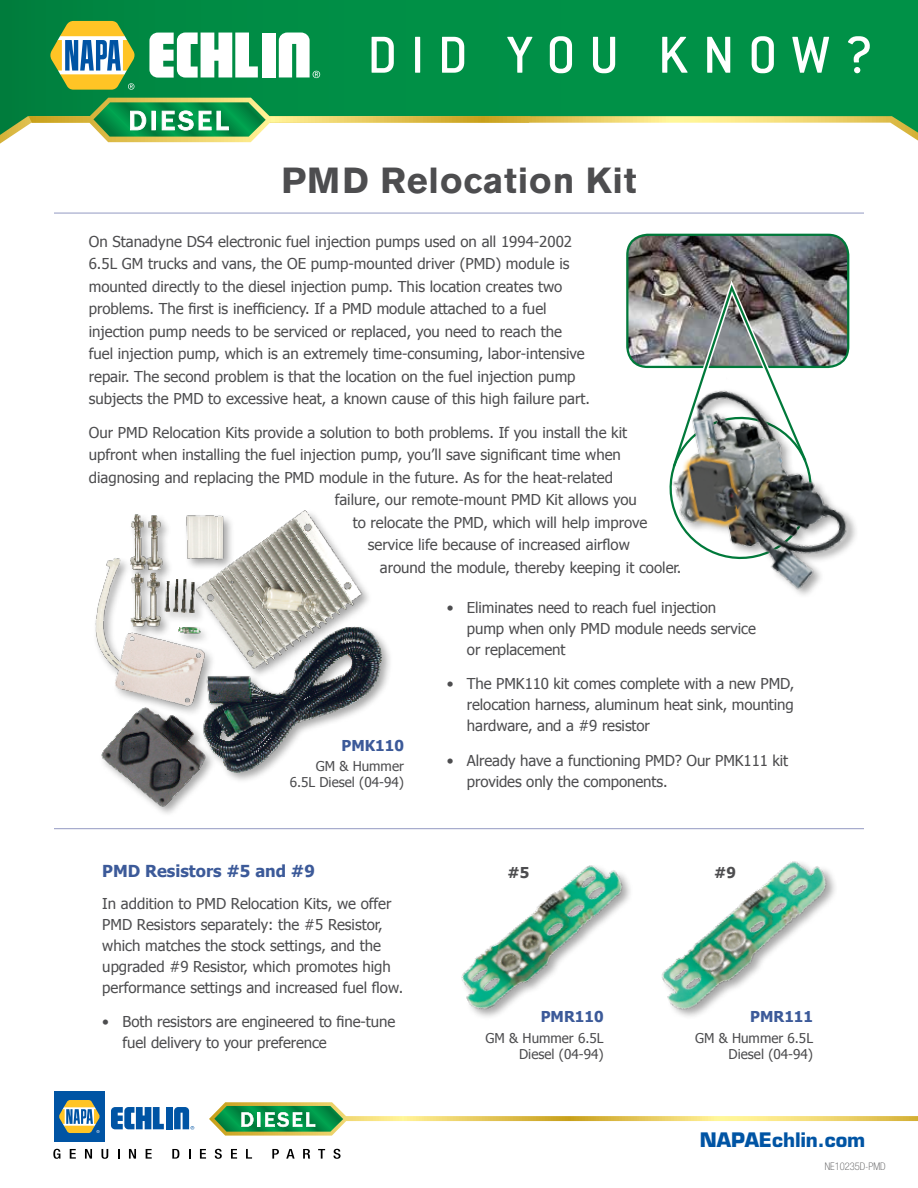
<style>
.page{position:relative;width:918px;height:1188px;background:#fff}
.page>*{position:absolute;margin:0;border:0;box-sizing:border-box;transform-origin:0 0}
.t1{font:57px "Conduit ITC Medium";letter-spacing:.24em;color:#fff}
.t2{font:700 36px "Akzidenz Grotesk BE";letter-spacing:.025em;color:#4d4d4f}
.t3{font:700 19.5px "Eurostile LT Std";color:#0054a4}
.t4{font:700 16.5px "Tahoma";color:#3c5a99}
.t5{font:15px/21px "Tahoma";color:#4d4d4f}
.t6{font:700 15px "Tahoma";color:#3c5a99}
.t7{font:700 15px "Tahoma";color:#4d4d4f}
.t8{font:13.5px/16.2px "Tahoma";color:#4d4d4f;text-align:right}
.t9{font:100 condensed 10.5px "Helvetica Neue LT Std";color:#4d4d4f}
</style>
<div class="page">
<svg style="left:0;top:0;width:918px;height:102px"></svg>
<svg style="left:149px;top:33px;width:109px;height:45px"></svg>
<div style="left:262px;top:33px;width:14px;height:44px;background:#fff"></div>
<svg style="left:279px;top:33px;width:41px;height:45px"></svg>
<svg style="left:50px;top:21px;width:85px;height:69px"></svg>
<svg style="left:29px;top:98px;width:889px;height:43px"></svg>
<svg style="left:0;top:102px;width:531px;height:42px"></svg>
<svg style="left:111px;top:1107px;width:53px;height:22px"></svg>
<div style="left:166px;top:1107px;width:7px;height:22px;background:#0054a4"></div>
<svg style="left:174px;top:1107px;width:20px;height:23px"></svg>
<div style="left:54px;top:1092px;width:50px;height:50px;background:#0054a4"></div>
<svg style="left:59px;top:1100px;width:41px;height:33px"></svg>
<svg style="left:53px;top:1149px;width:7px;height:10px"></svg>
<svg style="left:70px;top:1149px;width:6px;height:10px"></svg>
<svg style="left:85px;top:1149px;width:7px;height:10px"></svg>
<svg style="left:101px;top:1149px;width:7px;height:10px"></svg>
<svg style="left:129px;top:1149px;width:7px;height:10px"></svg>
<svg style="left:146px;top:1149px;width:6px;height:10px"></svg>
<svg style="left:172px;top:1149px;width:7px;height:10px"></svg>
<svg style="left:200px;top:1149px;width:6px;height:10px"></svg>
<svg style="left:215px;top:1149px;width:7px;height:10px"></svg>
<svg style="left:231px;top:1149px;width:6px;height:10px"></svg>
<svg style="left:246px;top:1149px;width:6px;height:10px"></svg>
<svg style="left:272px;top:1149px;width:7px;height:10px"></svg>
<svg style="left:286px;top:1149px;width:9px;height:10px"></svg>
<svg style="left:303px;top:1149px;width:7px;height:10px"></svg>
<svg style="left:318px;top:1149px;width:7px;height:10px"></svg>
<svg style="left:334px;top:1149px;width:7px;height:10px"></svg>
<svg style="left:209px;top:1102px;width:709px;height:34px"></svg>
<hr style="left:54px;top:828px;width:810px;height:1px;background:#9399c2">
<hr style="left:54px;top:213px;width:810px;height:1px;background:#9399c2">
<img style="left:627px;top:235px;width:221px;height:132px">
<div style="left:626px;top:234px;width:223px;height:134px;border:2px solid #00793a;border-radius:20px"></div>
<img style="left:647px;top:358px;width:209px;height:237px">
<img style="left:661px;top:273px;width:159px;height:295px">
<img style="left:95px;top:510px;width:295px;height:304px">
<img style="left:461px;top:865px;width:169px;height:152px">
<img style="left:662px;top:861px;width:173px;height:156px">
<h1 class="t1" style="left:367px;top:20px;width:508px">DID YOU KNOW?</h1>
<h1 class="t2" style="left:281px;top:160px;width:357px">PMD Relocation Kit</h1>
<p class="t5" style="left:89px;top:229px;width:485px;line-height:22.5px">On Stanadyne DS4 electronic fuel injection pumps used on all 1994-2002<br>6.5L GM trucks and vans, the OE pump-mounted driver (PMD) module is mounted directly to the diesel injection pump. This location creates two problems. The first is inefficiency. If a PMD module attached to a fuel</p>
<p class="t5" style="left:89px;top:319px;width:503px;line-height:22.5px">injection pump needs to be serviced or replaced, you need to reach the fuel injection pump, which is an extremely time-consuming, labor-intensive repair. The second problem is that the location on the fuel injection pump subjects the PMD to excessive heat, a known cause of this high failure part.</p>
<p class="t5" style="left:89px;top:421px;width:540px">Our PMD Relocation Kits provide a solution to both problems. If you install the kit</p>
<p class="t5" style="left:89px;top:443px;width:534px">upfront when installing the fuel injection pump, you’ll save significant time when</p>
<p class="t5" style="left:89px;top:466px;width:526px">diagnosing and replacing the PMD module in the future. As for the heat-related</p>
<p class="t5" style="left:335px;top:488px;width:304px">failure, our remote-mount PMD Kit allows you</p>
<p class="t5" style="left:353px;top:511px;width:296px">to relocate the PMD, which will help improve</p>
<p class="t5" style="left:368px;top:533px;width:264px">service life because of increased airflow</p>
<p class="t5" style="left:380px;top:556px;width:303px">around the module, thereby keeping it cooler.</p>
<p class="t5" style="left:467px;top:596px;width:290px;text-indent:-20px">• Eliminates need to reach fuel injection pump when only PMD module needs service or replacement</p>
<p class="t5" style="left:467px;top:673px;width:329px;text-align:justify;text-indent:-20px">• The PMK110 kit comes complete with a new PMD, relocation harness, aluminum heat sink, mounting hardware, and a #9 resistor</p>
<p class="t5" style="left:467px;top:749px;width:323px;text-indent:-20px">• Already have a functioning PMD? Our PMK111 kit provides only the components.</p>
<p class="t6" style="left:342px;top:735px;width:64px">PMK110</p>
<p class="t8" style="left:290px;top:758px;width:116px">GM &amp; Hummer<br>6.5L Diesel (04-94)</p>
<h2 class="t4" style="left:102px;top:859px;width:214px">PMD Resistors #5 and #9</h2>
<p class="t5" style="left:102px;top:892px;width:302px">In addition to PMD Relocation Kits, we offer PMD Resistors separately: the #5 Resistor, which matches the stock settings, and the upgraded #9 Resistor, which promotes high performance settings and increased fuel flow.</p>
<p class="t5" style="left:123px;top:1010px;width:274px;text-indent:-20px">• Both resistors are engineered to fine-tune fuel delivery to your preference</p>
<p class="t6" style="left:750px;top:1006px;width:64px">PMR111</p>
<p class="t7" style="left:508px;top:862px;width:23px">#5</p>
<p class="t7" style="left:714px;top:862px;width:23px">#9</p>
<p class="t6" style="left:541px;top:1006px;width:64px">PMR110</p>
<p class="t8" style="left:486px;top:1029px;width:120px">GM &amp; Hummer 6.5L<br>Diesel (04-94)</p>
<p class="t8" style="left:695px;top:1029px;width:120px">GM &amp; Hummer 6.5L<br>Diesel (04-94)</p>
<h3 class="t3" style="left:700px;top:1128px;width:167px">NAPAEchlin.com</h3>
<p class="t9" style="left:825px;top:1161px;width:62px">NE10235D-PMD</p>
</div>
